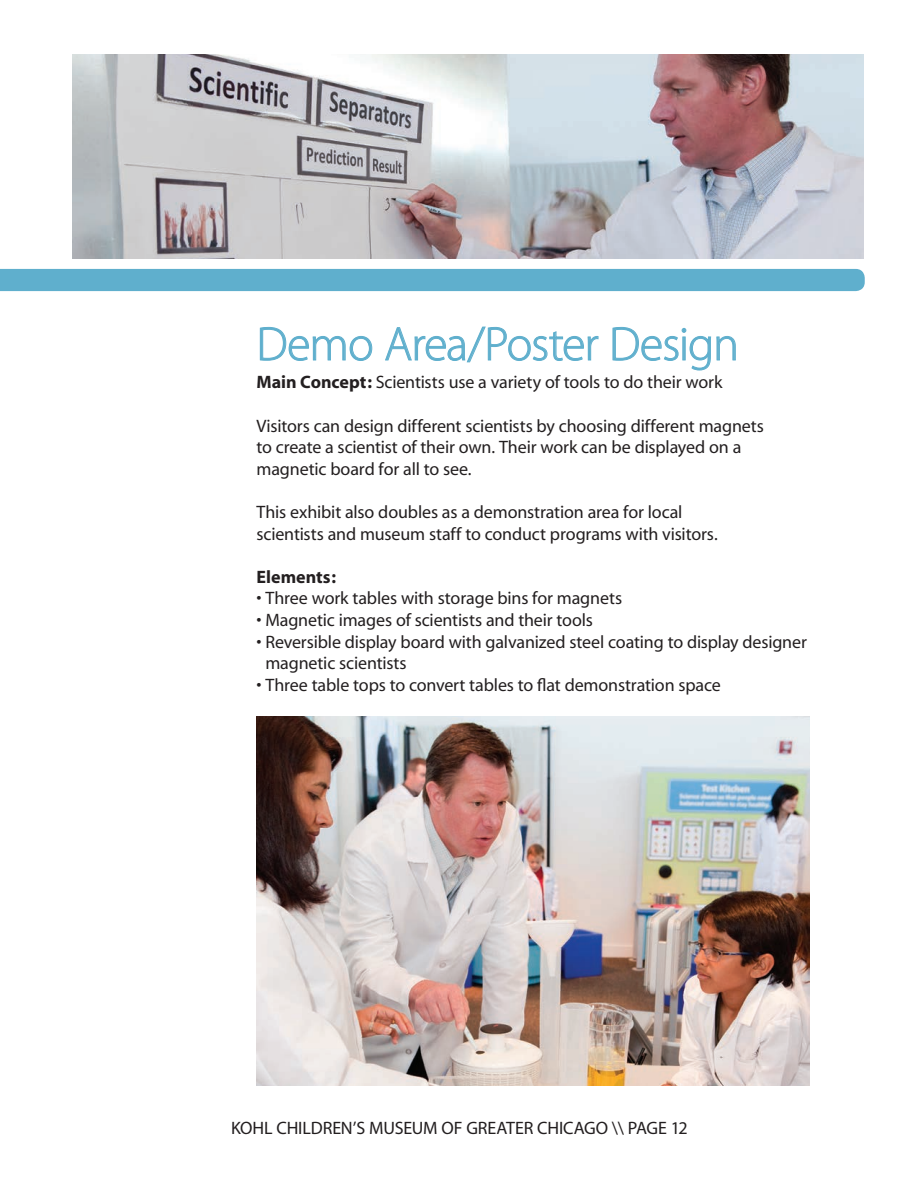
<style>
.page{position:relative;width:918px;height:1188px;background:#fff}
.page>*{position:absolute;margin:0;border:0;box-sizing:border-box;transform-origin:0 0}
.t1{font:300 48px "Myriad Pro";letter-spacing:-.02em;color:#5fafcd}
.t2{font:18px/21.6px "Myriad";letter-spacing:-.01em;color:#231f20}
.t3{font:700 18px "Myriad";color:#231f20}
.s1{font-weight:700}
</style>
<div class="page">
<div style="left:0;top:269px;width:865px;height:22px;background:#5fafcd"></div>
<svg style="left:260px;top:327px;width:113px;height:34px"></svg>
<svg style="left:385px;top:326px;width:214px;height:37px"></svg>
<svg style="left:612px;top:327px;width:124px;height:44px"></svg>
<img style="left:72px;top:54px;width:792px;height:204px">
<img style="left:256px;top:716px;width:554px;height:369px">
<h1 class="t1" style="left:256px;top:315px;width:484px">Demo Area/Poster Design</h1>
<p class="t2" style="left:256px;top:372px;width:468px"><span class="s1">Main Concept:</span> Scientists use a variety of tools to do their work</p>
<p class="t2" style="left:256px;top:416px;width:509px">Visitors can design different scientists by choosing different magnets to create a scientist of their own. Their work can be displayed on a magnetic board for all to see.</p>
<p class="t2" style="left:256px;top:502px;width:463px">This exhibit also doubles as a demonstration area for local scientists and museum staff to conduct programs with visitors.</p>
<p class="t3" style="left:256px;top:567px;width:81px">Elements:</p>
<p class="t2" style="left:256px;top:588px;width:367px">• Three work tables with storage bins for magnets</p>
<p class="t2" style="left:256px;top:610px;width:338px">• Magnetic images of scientists and their tools</p>
<p class="t2" style="left:265px;top:632px;width:543px;text-indent:-9px">• Reversible display board with galvanized steel coating to display designer magnetic scientists</p>
<p class="t2" style="left:256px;top:675px;width:466px">• Three table tops to convert tables to flat demonstration space</p>
<p class="t2" style="left:231px;top:1118px;width:458px">KOHL CHILDREN’S MUSEUM OF GREATER CHICAGO \\ PAGE 12</p>
</div>
